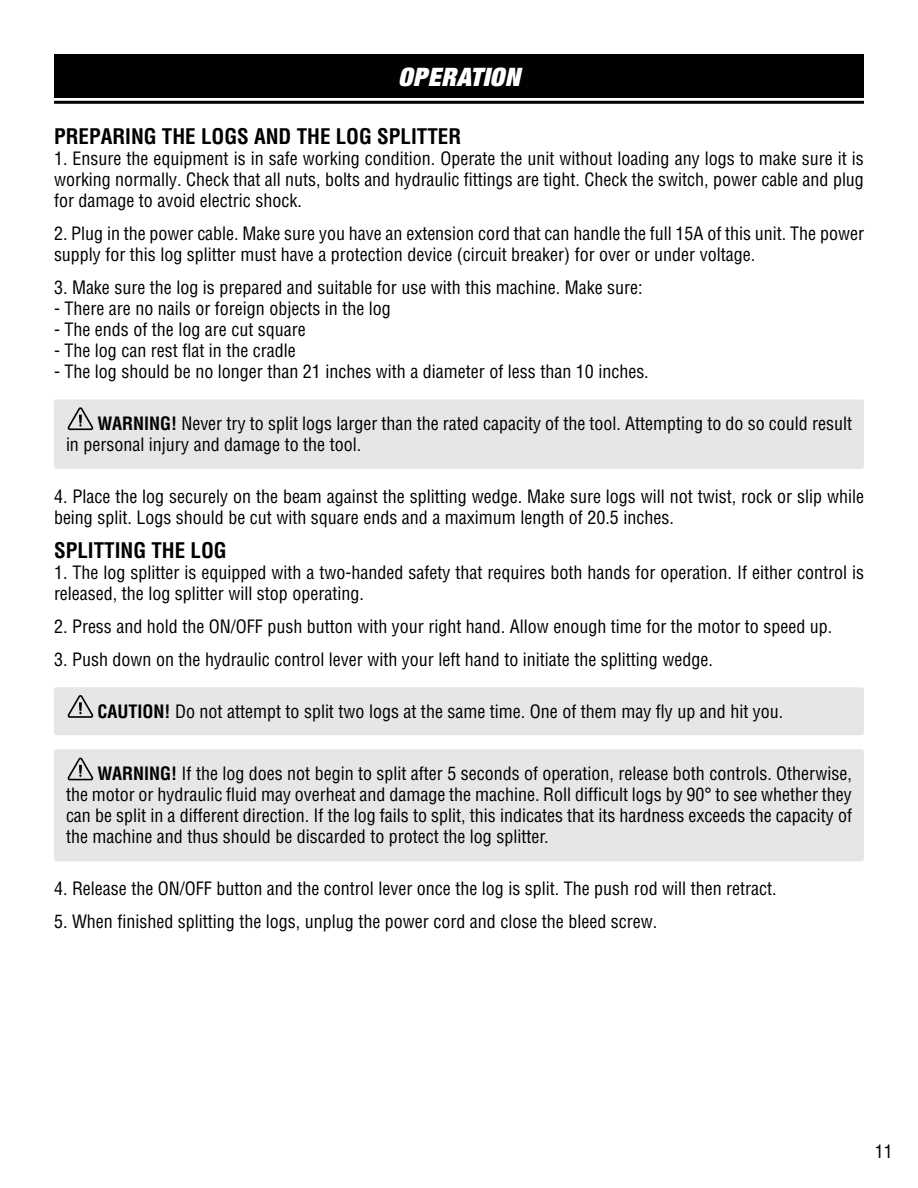
<style>
.page{position:relative;width:918px;height:1188px;background:#fff}
.page>*{position:absolute;margin:0;border:0;box-sizing:border-box;transform-origin:0 0}
.t1{font:italic 900 expanded 25.5px "Helvetica Neue";letter-spacing:.025em;color:#fff}
.t2{font:700 condensed 21px "Helvetica LT Std";color:#000}
.t3{font:condensed 18px/21px "Helvetica LT Std";color:#000}
.s1{font-weight:700}
</style>
<div class="page">
<div style="left:54px;top:54px;width:810px;height:44px;background:#000101"></div>
<hr style="left:54px;top:101px;width:810px;height:3px;background:#000">
<div style="left:54px;top:399px;width:810px;height:70px;background:#e6e6e6;border-radius:3px"></div>
<svg style="left:68px;top:407px;width:25px;height:23px"></svg>
<div style="left:54px;top:687px;width:810px;height:48px;background:#e6e6e6;border-radius:3px"></div>
<svg style="left:68px;top:695px;width:25px;height:23px"></svg>
<div style="left:54px;top:749px;width:810px;height:112px;background:#e6e6e6;border-radius:3px"></div>
<svg style="left:68px;top:758px;width:25px;height:22px"></svg>
<h1 class="t1" style="left:398px;top:61px;width:123px">OPERATION</h1>
<p class="t2" style="left:54px;top:123px;width:409px">PREPARING THE LOGS AND THE LOG SPLITTER</p>
<p class="t3" style="left:54px;top:148px;width:811px;text-align:justify">1. Ensure the equipment is in safe working condition. Operate the unit without loading any logs to make sure it is working normally. Check that all nuts, bolts and hydraulic fittings are tight. Check the switch, power cable and plug for damage to avoid electric shock.</p>
<p class="t3" style="left:54px;top:223px;width:811px">2. Plug in the power cable. Make sure you have an extension cord that can handle the full 15A of this unit. The power supply for this log splitter must have a protection device (circuit breaker) for over or under voltage.</p>
<p class="t3" style="left:54px;top:277px;width:590px">3. Make sure the log is prepared and suitable for use with this machine. Make sure:</p>
<p class="t3" style="left:54px;top:298px;width:338px">- There are no nails or foreign objects in the log</p>
<p class="t3" style="left:54px;top:319px;width:253px">- The ends of the log are cut square</p>
<p class="t3" style="left:54px;top:340px;width:243px">- The log can rest flat in the cradle</p>
<p class="t3" style="left:54px;top:361px;width:596px">- The log should be no longer than 21 inches with a diameter of less than 10 inches.</p>
<p class="t3" style="left:66px;top:413px;width:788px;text-indent:32px"><span class="s1">WARNING!</span> Never try to split logs larger than the rated capacity of the tool. Attempting to do so could result in personal injury and damage to the tool.</p>
<p class="t3" style="left:54px;top:486px;width:812px">4. Place the log securely on the beam against the splitting wedge. Make sure logs will not twist, rock or slip while being split. Logs should be cut with square ends and a maximum length of 20.5 inches.</p>
<p class="t2" style="left:54px;top:538px;width:174px">SPLITTING THE LOG</p>
<p class="t3" style="left:54px;top:562px;width:811px">1. The log splitter is equipped with a two-handed safety that requires both hands for operation. If either control is released, the log splitter will stop operating.</p>
<p class="t3" style="left:54px;top:616px;width:780px">2. Press and hold the ON/OFF push button with your right hand. Allow enough time for the motor to speed up.</p>
<p class="t3" style="left:54px;top:649px;width:660px">3. Push down on the hydraulic control lever with your left hand to initiate the splitting wedge.</p>
<p class="t3" style="left:98px;top:701px;width:687px"><span class="s1">CAUTION!</span> Do not attempt to split two logs at the same time. One of them may fly up and hit you.</p>
<p class="t3" style="left:66px;top:763px;width:788px;text-align:justify;text-indent:32px"><span class="s1">WARNING!</span> If the log does not begin to split after 5 seconds of operation, release both controls. Otherwise, the motor or hydraulic fluid may overheat and damage the machine. Roll difficult logs by 90° to see whether they can be split in a different direction. If the log fails to split, this indicates that its hardness exceeds the capacity of the machine and thus should be discarded to protect the log splitter.</p>
<p class="t3" style="left:54px;top:878px;width:724px">4. Release the ON/OFF button and the control lever once the log is split. The push rod will then retract.</p>
<p class="t3" style="left:54px;top:911px;width:605px">5. When finished splitting the logs, unplug the power cord and close the bleed screw.</p>
<p class="t3" style="left:875px;top:1141px;width:19px">11</p>
</div>
